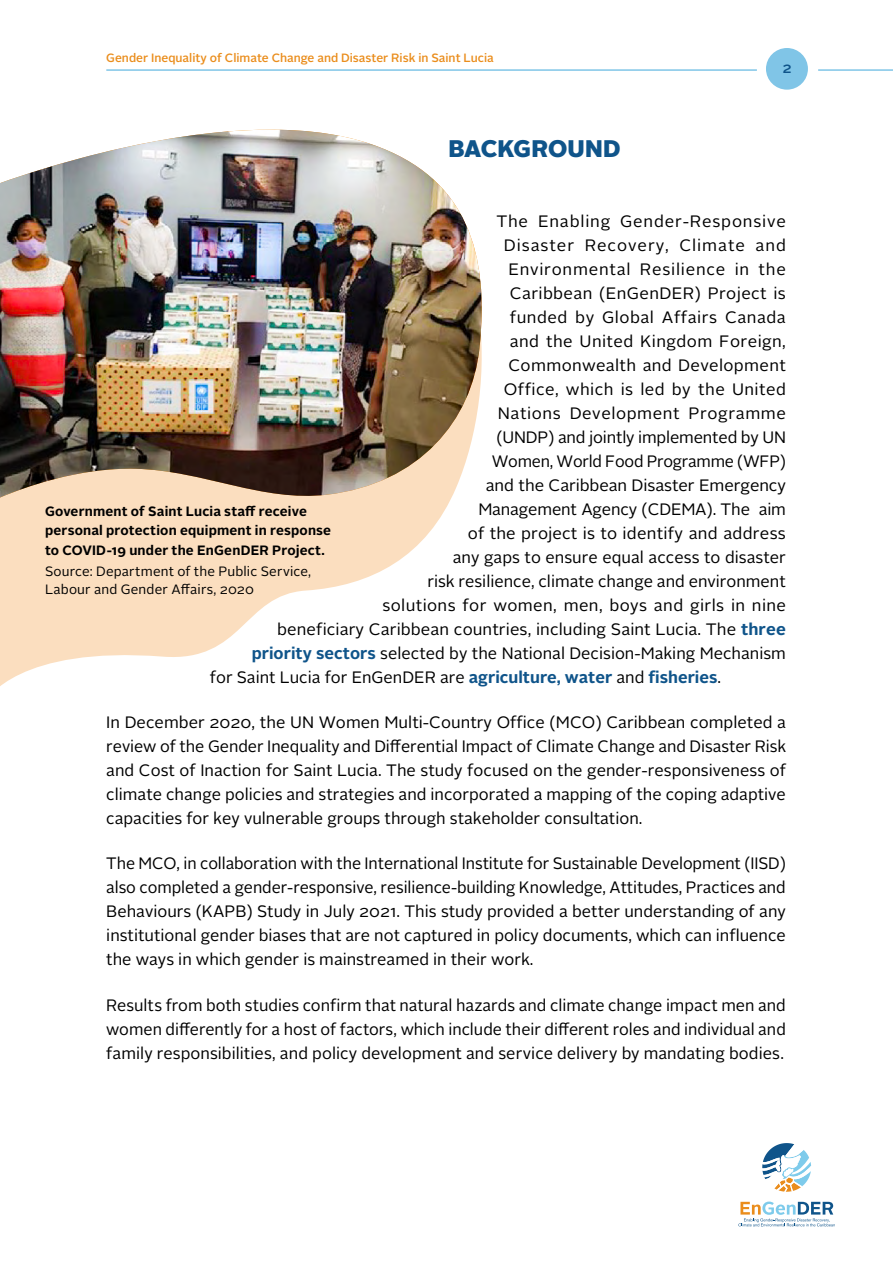
<style>
.page{position:relative;width:893px;height:1263px;background:#fff}
.page>*{position:absolute;margin:0;border:0;box-sizing:border-box;transform-origin:0 0}
.t1{font:900 24px "Alright Sans";letter-spacing:-.01em;color:#0f548a}
.t2{font:16.5px/24px "Alright Sans";letter-spacing:.005em;color:#000;text-align:justify}
.t3{font:16.5px "Alright Sans";letter-spacing:.045em;color:#000}
.t4{font:16.5px "Alright Sans";letter-spacing:.025em;color:#000}
.t5{font:16.5px "Alright Sans";letter-spacing:-.015em;color:#000}
.t6{font:16.5px "Alright Sans";letter-spacing:.055em;color:#000}
.t7{font:16.5px "Alright Sans";letter-spacing:.03em;color:#000}
.t8{font:16.5px "Alright Sans";letter-spacing:.035em;color:#000}
.t9{font:500 15px "Alright Sans";color:#0f548a}
.t10{font:700 13.5px/19.5px "Alright Sans";letter-spacing:.015em;color:#000}
.t11{font:13.5px/18px "Alright Sans";letter-spacing:.015em;color:#000}
.t12{font:500 12px "Alright Sans";color:#ea8d1c}
.s1{font-weight:700;color:#0f548a}
</style>
<div class="page">
<div style="left:766px;top:48px;width:42px;height:42px;background:#80c5e7;border-radius:50%"></div>
<hr style="left:106px;top:69px;width:651px;height:2px;background:#80c5e7">
<hr style="left:818px;top:69px;width:75px;height:2px;background:#80c5e7">
<svg style="left:738px;top:1201px;width:97px;height:25px"></svg>
<svg style="left:762px;top:1143px;width:49px;height:49px"></svg>
<svg style="left:0;top:503px;width:449px;height:183px;fill:#fbdebf"></svg>
<img style="left:0;top:130px;width:482px;height:371px">
<p class="t12" style="left:106px;top:50px;width:389px">Gender Inequality of Climate Change and Disaster Risk in Saint Lucia</p>
<h1 class="t1" style="left:448px;top:132px;width:174px">BACKGROUND</h1>
<p class="t9" style="left:782px;top:57px;width:11px">2</p>
<p class="t3" style="left:496px;top:210px;width:291px">The Enabling Gender-Responsive</p>
<p class="t6" style="left:504px;top:234px;width:284px">Disaster Recovery, Climate and</p>
<p class="t3" style="left:508px;top:258px;width:279px">Environmental Resilience in the</p>
<p class="t2" style="left:510px;top:281px;width:278px">Caribbean (EnGenDER) Project is</p>
<p class="t7" style="left:510px;top:306px;width:277px">funded by Global Affairs Canada</p>
<p class="t4" style="left:510px;top:330px;width:278px">and the United Kingdom Foreign,</p>
<p class="t2" style="left:508px;top:353px;width:279px">Commonwealth and Development</p>
<p class="t4" style="left:504px;top:378px;width:284px">Office, which is led by the United</p>
<p class="t8" style="left:498px;top:402px;width:290px">Nations Development Programme</p>
<p class="t2" style="left:496px;top:425px;width:291px">(UNDP) and jointly implemented by UN</p>
<p class="t5" style="left:492px;top:450px;width:296px">Women, World Food Programme (WFP)</p>
<p class="t2" style="left:486px;top:473px;width:302px">and the Caribbean Disaster Emergency</p>
<p class="t2" style="left:478px;top:497px;width:309px">Management Agency (CDEMA). The aim</p>
<p class="t2" style="left:468px;top:521px;width:320px">of the project is to identify and address</p>
<p class="t2" style="left:453px;top:545px;width:335px">any gaps to ensure equal access to disaster</p>
<p class="t2" style="left:427px;top:569px;width:360px">risk resilience, climate change and environment</p>
<p class="t2" style="left:382px;top:593px;width:405px">solutions for women, men, boys and girls in nine</p>
<p class="t2" style="left:277px;top:617px;width:510px">beneficiary Caribbean countries, including Saint Lucia. The <span class="s1">three</span></p>
<p class="t2" style="left:252px;top:641px;width:536px"><span class="s1">priority sectors</span> selected by the National Decision-Making Mechanism</p>
<p class="t2" style="left:210px;top:665px;width:513px">for Saint Lucia for EnGenDER are <span class="s1">agriculture, water</span> and <span class="s1">fisheries</span>.</p>
<p class="t2" style="left:106px;top:710px;width:681px">In December 2020, the UN Women Multi-Country Office (MCO) Caribbean completed a review of the Gender Inequality and Differential Impact of Climate Change and Disaster Risk and Cost of Inaction for Saint Lucia. The study focused on the gender-responsiveness of climate change policies and strategies and incorporated a mapping of the coping adaptive capacities for key vulnerable groups through stakeholder consultation.</p>
<p class="t2" style="left:106px;top:852px;width:681px">The MCO, in collaboration with the International Institute for Sustainable Development (IISD) also completed a gender-responsive, resilience-building Knowledge, Attitudes, Practices and Behaviours (KAPB) Study in July 2021. This study provided a better understanding of any institutional gender biases that are not captured in policy documents, which can influence the ways in which gender is mainstreamed in their work.</p>
<p class="t2" style="left:106px;top:993px;width:681px">Results from both studies confirm that natural hazards and climate change impact men and women differently for a host of factors, which include their different roles and individual and family responsibilities, and policy development and service delivery by mandating bodies.</p>
<p class="t10" style="left:45px;top:501px;width:288px">Government of Saint Lucia staff receive personal protection equipment in response to COVID-19 under the EnGenDER Project.</p>
<p class="t11" style="left:45px;top:562px;width:268px">Source: Department of the Public Service,<br>Labour and Gender Affairs, 2020</p>
</div>
